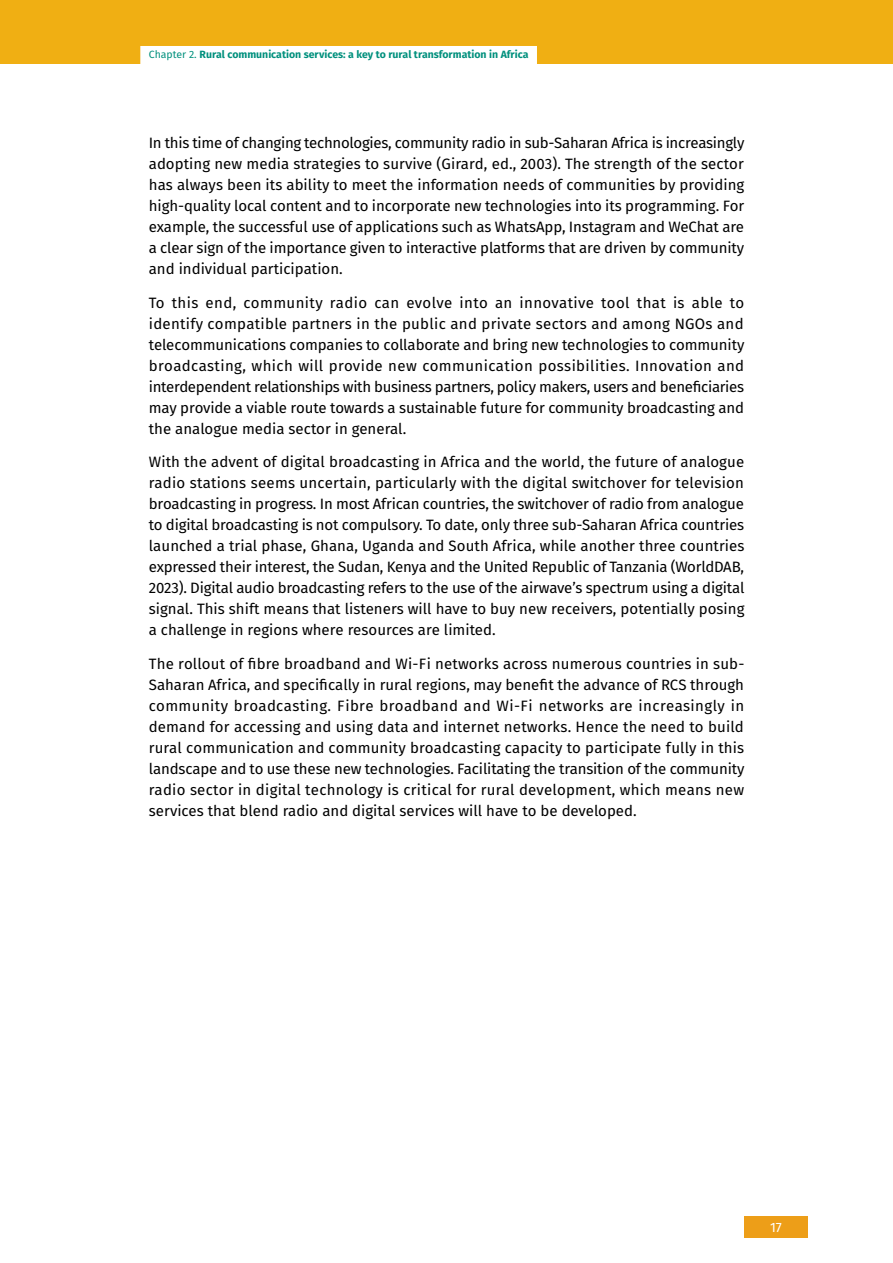
<style>
.page{position:relative;width:893px;height:1263px;background:#fff}
.page>*{position:absolute;margin:0;border:0;box-sizing:border-box;transform-origin:0 0}
.t1{font:15px/21px "Fira Sans";color:#000;text-align:justify}
.t2{font:13.5px "Fira Sans";color:#fff}
.t3{font:700 10.5px "Fira Sans";color:#00907d}
.s1{font-weight:400}
</style>
<div class="page">
<div style="left:744px;top:1216px;width:64px;height:21px;background:#ed9e18"></div>
<div style="left:0;top:0;width:893px;height:64px;background:#f0af13"></div>
<div style="left:140px;top:46px;width:397px;height:19px;background:#fff"></div>
<p class="t3" style="left:149px;top:47px;width:381px"><span class="s1">Chapter 2.</span> Rural communication services: a key to rural transformation in Africa</p>
<p class="t1" style="left:149px;top:132px;width:597px">In this time of changing technologies, community radio in sub-Saharan Africa is increasingly adopting new media strategies to survive (Girard, ed., 2003). The strength of the sector has always been its ability to meet the information needs of communities by providing high-quality local content and to incorporate new technologies into its programming. For example, the successful use of applications such as WhatsApp, Instagram and WeChat are a clear sign of the importance given to interactive platforms that are driven by community and individual participation.</p>
<p class="t1" style="left:149px;top:292px;width:597px">To this end, community radio can evolve into an innovative tool that is able to identify compatible partners in the public and private sectors and among NGOs and telecommunications companies to collaborate and bring new technologies to community broadcasting, which will provide new communication possibilities. Innovation and interdependent relationships with business partners, policy makers, users and beneficiaries may provide a viable route towards a sustainable future for community broadcasting and the analogue media sector in general.</p>
<p class="t1" style="left:149px;top:452px;width:597px">With the advent of digital broadcasting in Africa and the world, the future of analogue radio stations seems uncertain, particularly with the digital switchover for television broadcasting in progress. In most African countries, the switchover of radio from analogue to digital broadcasting is not compulsory. To date, only three sub-Saharan Africa countries launched a trial phase, Ghana, Uganda and South Africa, while another three countries expressed their interest, the Sudan, Kenya and the United Republic of Tanzania (WorldDAB, 2023). Digital audio broadcasting refers to the use of the airwave’s spectrum using a digital signal. This shift means that listeners will have to buy new receivers, potentially posing a challenge in regions where resources are limited.</p>
<p class="t1" style="left:149px;top:653px;width:597px">The rollout of fibre broadband and Wi-Fi networks across numerous countries in sub-Saharan Africa, and specifically in rural regions, may benefit the advance of RCS through community broadcasting. Fibre broadband and Wi-Fi networks are increasingly in demand for accessing and using data and internet networks. Hence the need to build rural communication and community broadcasting capacity to participate fully in this landscape and to use these new technologies. Facilitating the transition of the community radio sector in digital technology is critical for rural development, which means new services that blend radio and digital services will have to be developed.</p>
<p class="t2" style="left:770px;top:1217px;width:13px">17</p>
</div>
